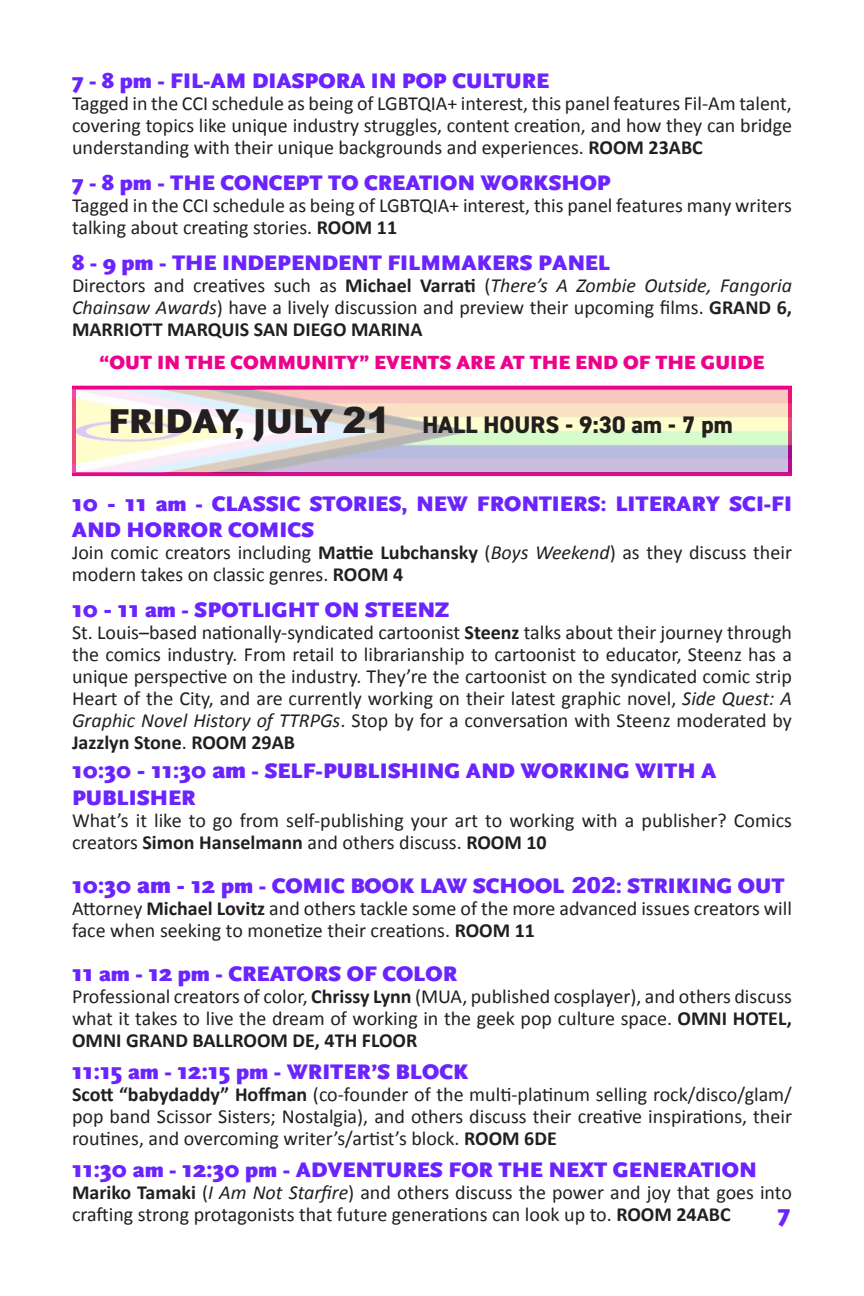
<style>
.page{position:relative;width:864px;height:1296px;background:#fff}
.page>*{position:absolute;margin:0;border:0;box-sizing:border-box;transform-origin:0 0}
.t1{font:800 24px "DIN2014";color:#231f20}
.t2{font:900 24px "Scala Sans";color:#6c24ff}
.t3{font:900 22px/26.4px "Scala Sans";color:#6c24ff}
.t4{font:20px/22px "Calibri";color:#231f20;text-align:justify}
.t5{font:900 20px "Scala Sans";color:#ed028c}
.s1{font-weight:700}
.s2{font-style:italic}
.s3{font-family:"Scala Sans";font-weight:900;font-size:36px}
.s4{font-family:"Arial";font-weight:900;font-size:36px}
.s5{font-size:24px}
.s6{font-family:"Arial"}
</style>
<div class="page">
<div style="left:72px;top:386px;width:720px;height:90px;border:4px solid #ed028c"></div>
<p class="t3" style="left:72px;top:68px;width:479px">7 - 8 pm - FIL-AM DIASPORA IN POP CULTURE</p>
<p class="t4" style="left:72px;top:93px;width:721px">Tagged in the CCI schedule as being of LGBTQIA+ interest, this panel features Fil-Am talent, covering topics like unique industry struggles, content creation, and how they can bridge understanding with their unique backgrounds and experiences. <span class="s1">ROOM 23ABC</span></p>
<p class="t3" style="left:72px;top:170px;width:540px">7 - 8 pm - THE CONCEPT TO CREATION WORKSHOP</p>
<p class="t4" style="left:72px;top:195px;width:721px">Tagged in the CCI schedule as being of LGBTQIA+ interest, this panel features many writers talking about creating stories. <span class="s1">ROOM 11</span></p>
<p class="t3" style="left:72px;top:250px;width:540px">8 - 9 pm - THE INDEPENDENT FILMMAKERS PANEL</p>
<p class="t4" style="left:72px;top:275px;width:722px">Directors and creatives such as <span class="s1">Michael Varrati</span> (<span class="s2">There’s A Zombie Outside, Fangoria Chainsaw Awards</span>) have a lively discussion and preview their upcoming films. <span class="s1">GRAND 6, MARRIOTT MARQUIS SAN DIEGO MARINA</span></p>
<p class="t5" style="left:100px;top:351px;width:666px">“OUT IN THE COMMUNITY” EVENTS ARE AT THE END OF THE GUIDE</p>
<p class="t1" style="left:108px;top:409px;width:626px"><span class="s3">FRIDAY, JULY</span> <span class="s4">21</span> HALL HOURS - 9:30 am - 7 pm</p>
<p class="t3" style="left:72px;top:491px;width:722px"><span class="s5">10 - 11</span> am - CLASSIC STORIES, NEW FRONTIERS: LITERARY SCI-FI<br>AND HORROR COMICS</p>
<p class="t4" style="left:72px;top:542px;width:721px">Join comic creators including <span class="s1">Mattie Lubchansky</span> (<span class="s2">Boys Weekend</span>) as they discuss their modern takes on classic genres. <span class="s1">ROOM 4</span></p>
<p class="t3" style="left:72px;top:597px;width:379px"><span class="s5">10 - 11</span> am - SPOTLIGHT ON STEENZ</p>
<p class="t4" style="left:72px;top:622px;width:722px">St. Louis–based nationally-syndicated cartoonist <span class="s1">Steenz</span> talks about their journey through the comics industry. From retail to librarianship to cartoonist to educator, Steenz has a unique perspective on the industry. They’re the cartoonist on the syndicated comic strip Heart of the City, and are currently working on their latest graphic novel, <span class="s2">Side Quest: A Graphic Novel History of TTRPGs</span>. Stop by for a conversation with Steenz moderated by <span class="s1">Jazzlyn Stone</span>. <span class="s1">ROOM 29AB</span></p>
<p class="t3" style="left:72px;top:758px;width:646px"><span class="s5">10:30 - 11:30 am</span> - SELF-PUBLISHING AND WORKING WITH A<br>PUBLISHER</p>
<p class="t4" style="left:72px;top:809px;width:721px">What’s it like to go from self-publishing your art to working with a publisher? Comics creators <span class="s1">Simon Hanselmann</span> and others discuss. <span class="s1">ROOM 10</span></p>
<p class="t3" style="left:72px;top:872px;width:714px"><span class="s5">10:30 am - 12</span> pm - COMIC BOOK LAW SCHOOL <span class="s6">202</span>: STRIKING OUT</p>
<p class="t4" style="left:72px;top:897px;width:721px">Attorney <span class="s1">Michael Lovitz</span> and others tackle some of the more advanced issues creators will face when seeking to monetize their creations. <span class="s1">ROOM 11</span></p>
<p class="t3" style="left:72px;top:960px;width:387px"><span class="s5">11</span> am - <span class="s5">12</span> pm - CREATORS OF COLOR</p>
<p class="t4" style="left:72px;top:985px;width:721px">Professional creators of color, <span class="s1">Chrissy Lynn</span> (MUA, published cosplayer), and others discuss what it takes to live the dream of working in the geek pop culture space. <span class="s1">OMNI HOTEL, OMNI GRAND BALLROOM DE, 4TH FLOOR</span></p>
<p class="t3" style="left:72px;top:1058px;width:398px"><span class="s5">11:15</span> am - <span class="s5">12:15</span> pm - WRITER’S BLOCK</p>
<p class="t4" style="left:72px;top:1083px;width:722px"><span class="s1">Scott “babydaddy” Hoffman</span> (co-founder of the multi-platinum selling rock/disco/glam/ pop band Scissor Sisters; Nostalgia), and others discuss their creative inspirations, their routines, and overcoming writer’s/artist’s block. <span class="s1">ROOM 6DE</span></p>
<p class="t3" style="left:72px;top:1156px;width:686px"><span class="s5">11:30</span> am - <span class="s5">12:30</span> pm - ADVENTURES FOR THE NEXT GENERATION</p>
<p class="t4" style="left:72px;top:1181px;width:722px"><span class="s1">Mariko Tamaki</span> (<span class="s2">I Am Not Starfire</span>) and others discuss the power and joy that goes into crafting strong protagonists that future generations can look up to. <span class="s1">ROOM 24ABC</span></p>
<p class="t2" style="left:778px;top:1200px;width:14px">7</p>
</div>
